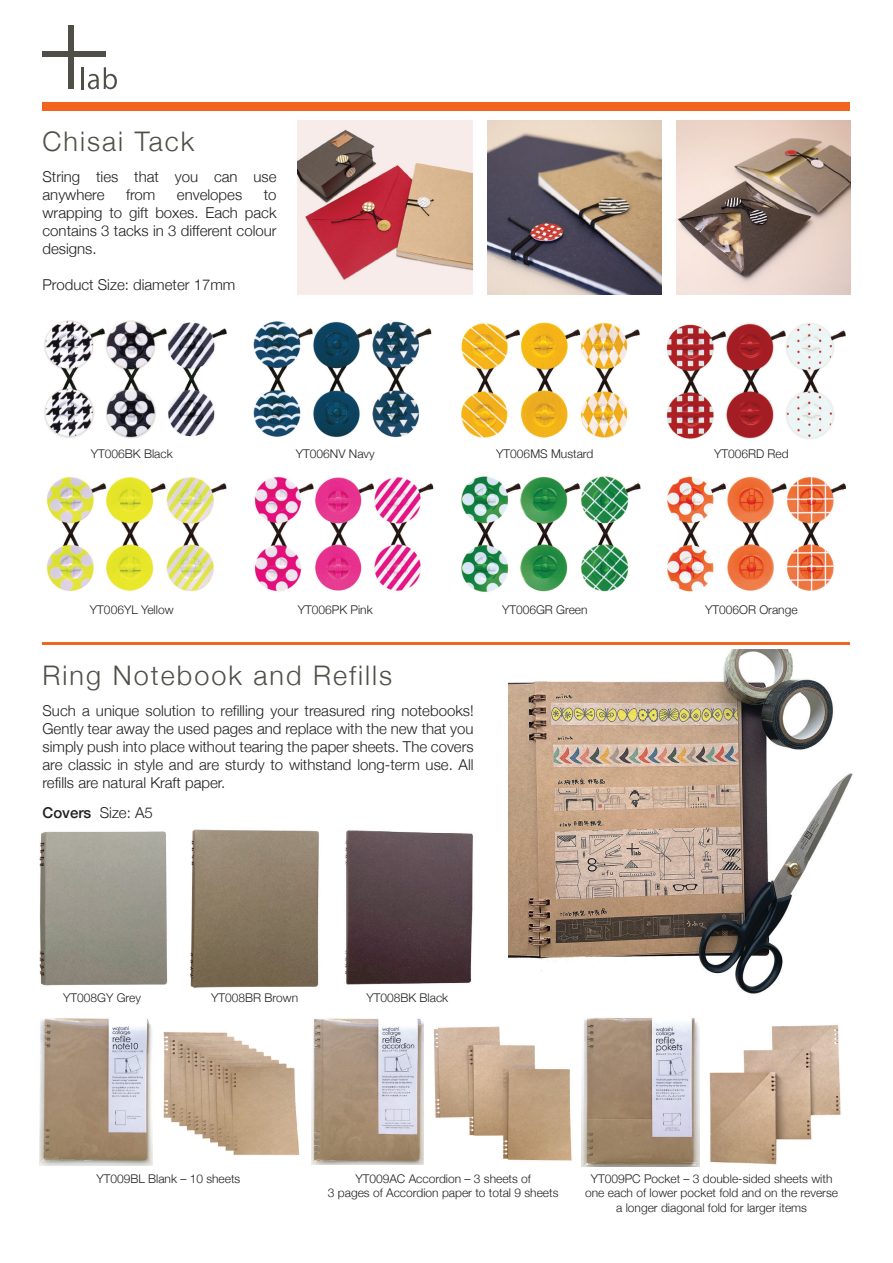
<style>
.page{position:relative;width:893px;height:1263px;background:#fff}
.page>*{position:absolute;margin:0;border:0;box-sizing:border-box;transform-origin:0 0}
.t1{font:300 27px "Helvetica Neue";letter-spacing:.075em;color:#504f47}
.t2{font:300 15px/18px "Helvetica Neue";color:#231f20;text-align:justify}
.t3{font:300 12px/14.4px "Helvetica Neue";color:#231f20;text-align:center}
.s1{font-weight:500}
</style>
<div class="page">
<div style="left:43px;top:102px;width:807px;height:9px;background:#f36421"></div>
<hr style="left:43px;top:642px;width:807px;height:2px;background:#f36421">
<div style="left:68px;top:26px;width:5px;height:63px;background:#504f47"></div>
<div style="left:43px;top:51px;width:63px;height:5px;background:#504f47"></div>
<hr style="left:81px;top:67px;width:2px;height:22px;background:#504f47">
<svg style="left:88px;top:67px;width:29px;height:22px"></svg>
<img style="left:298px;top:121px;width:174px;height:174px">
<img style="left:487px;top:121px;width:175px;height:174px">
<img style="left:676px;top:121px;width:174px;height:174px">
<img style="left:44px;top:320px;width:183px;height:119px">
<img style="left:253px;top:321px;width:179px;height:117px">
<img style="left:461px;top:322px;width:179px;height:116px">
<img style="left:666px;top:323px;width:180px;height:116px">
<img style="left:46px;top:476px;width:181px;height:116px">
<img style="left:254px;top:476px;width:180px;height:116px">
<img style="left:461px;top:476px;width:180px;height:116px">
<img style="left:667px;top:476px;width:180px;height:116px">
<img style="left:190px;top:829px;width:129px;height:159px">
<img style="left:344px;top:830px;width:130px;height:155px">
<img style="left:39px;top:831px;width:129px;height:155px">
<img style="left:40px;top:1018px;width:113px;height:147px">
<img style="left:163px;top:1031px;width:137px;height:124px">
<img style="left:414px;top:1026px;width:176px;height:141px">
<img style="left:312px;top:1018px;width:112px;height:146px">
<img style="left:689px;top:1025px;width:152px;height:142px">
<img style="left:582px;top:1018px;width:118px;height:148px">
<img style="left:509px;top:650px;width:344px;height:344px">
<h1 class="t1" style="left:43px;top:119px;width:153px">Chisai Tack</h1>
<p class="t2" style="left:43px;top:167px;width:236px">String ties that you can use anywhere</p>
<p class="t2" style="left:126px;top:185px;width:31px">from</p>
<p class="t2" style="left:177px;top:185px;width:67px">envelopes</p>
<p class="t2" style="left:43px;top:185px;width:236px;text-indent:221px">to wrapping to gift boxes. Each pack contains 3 tacks in 3 different colour designs.</p>
<p class="t2" style="left:43px;top:275px;width:194px">Product Size: diameter 17mm</p>
<p class="t3" style="left:91px;top:446px;width:83px">YT006BK Black</p>
<p class="t3" style="left:296px;top:446px;width:80px">YT006NV Navy</p>
<p class="t3" style="left:496px;top:446px;width:99px">YT006MS Mustard</p>
<p class="t3" style="left:714px;top:446px;width:76px">YT006RD Red</p>
<p class="t3" style="left:90px;top:602px;width:85px">YT006YL Yellow</p>
<p class="t3" style="left:298px;top:602px;width:76px">YT006PK Pink</p>
<p class="t3" style="left:502px;top:602px;width:87px">YT006GR Green</p>
<p class="t3" style="left:705px;top:602px;width:94px">YT006OR Orange</p>
<h1 class="t1" style="left:43px;top:653px;width:351px">Ring Notebook and Refills</h1>
<p class="t2" style="left:43px;top:700px;width:433px">Such a unique solution to refilling your treasured ring notebooks!<br>Gently tear away the used pages and replace with the new that you simply push into place without tearing the paper sheets. The covers are classic in style and are sturdy to withstand long-term use. All refills are natural Kraft paper.</p>
<p class="t2" style="left:43px;top:802px;width:112px"><span class="s1">Covers</span> Size: A5</p>
<p class="t3" style="left:63px;top:990px;width:79px">YT008GY Grey</p>
<p class="t3" style="left:211px;top:990px;width:88px">YT008BR Brown</p>
<p class="t3" style="left:366px;top:990px;width:83px">YT008BK Black</p>
<p class="t3" style="left:96px;top:1170px;width:146px">YT009BL Blank – 10 sheets</p>
<p class="t3" style="left:328px;top:1170px;width:232px">YT009AC Accordion – 3 sheets of<br>3 pages of Accordion paper to total 9 sheets</p>
<p class="t3" style="left:585px;top:1170px;width:254px">YT009PC Pocket – 3 double-sided sheets with one each of lower pocket fold and on the reverse a longer diagonal fold for larger items</p>
</div>
